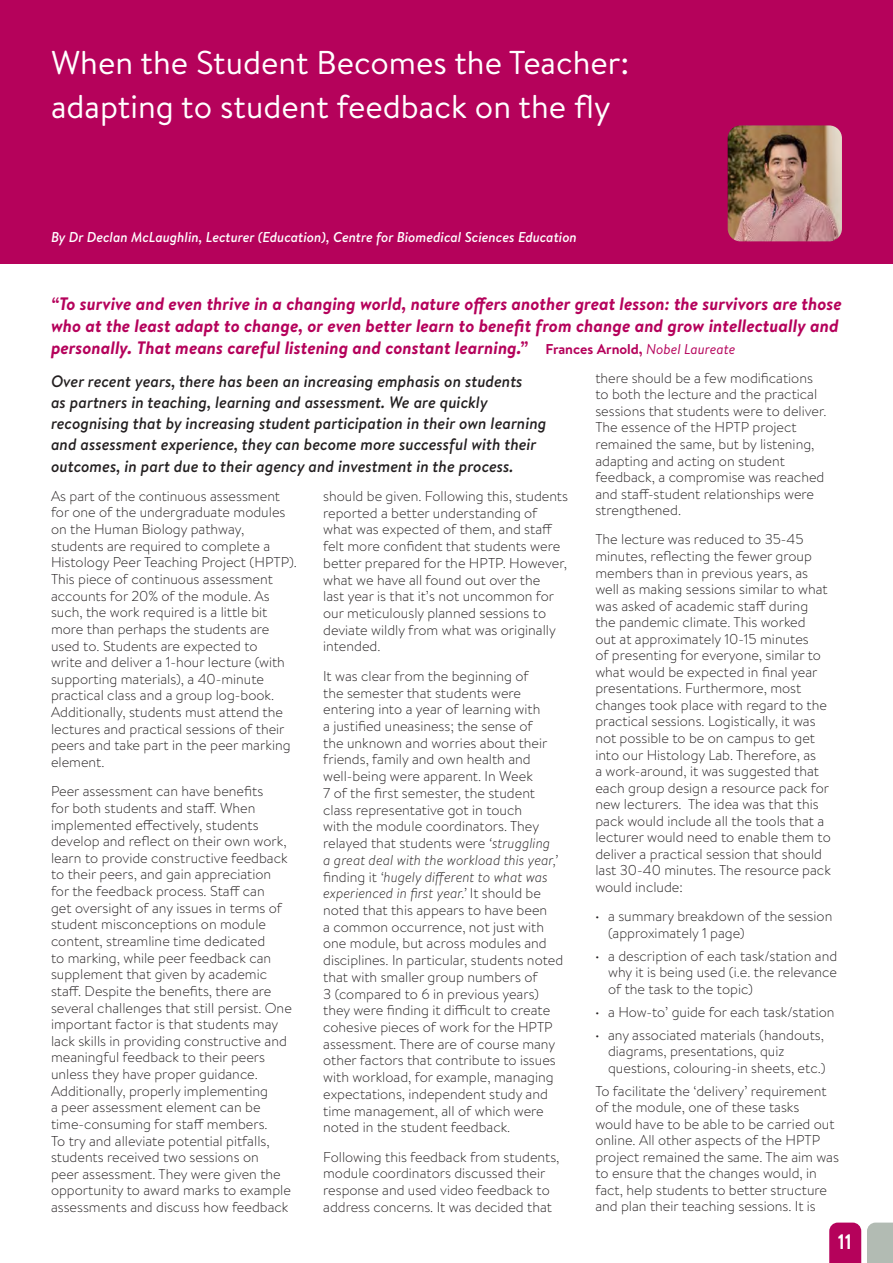
<style>
.page{position:relative;width:893px;height:1263px;background:#fff}
.page>*{position:absolute;margin:0;border:0;box-sizing:border-box;transform-origin:0 0}
.Main_heading__within{font:33px/44.2px "Brandon Text";color:#fff}
.t1{font:700 21px "Brandon Text";color:#fff;scale:.9 1}
._3_Bodytext{font:italic 700 18px/21.6px "Brandon Text";color:#b5025b}
.Lead_paragraph{font:italic 500 16.5px/21px "Brandon Text";color:#231f20}
._3_Bodytext-2{font:300 14.25px/16.6px "Brandon Text";color:#231f20}
.Main_heading__within-2{font:italic 500 14.25px "Brandon Text";color:#fff}
.s1{font-style:normal;font-size:14.25px}
.s2{font-weight:400;font-size:14.25px}
.s3{font-style:italic}
</style>
<div class="page">
<svg style="left:829px;top:1222px;width:32px;height:41px"></svg>
<svg style="left:867px;top:1222px;width:26px;height:41px"></svg>
<div style="left:0;top:0;width:893px;height:264px;background:#b5025b"></div>
<img style="left:728px;top:125px;width:114px;height:116px">
<p class="Main_heading__within" style="left:51px;top:39px;width:580px">When the Student Becomes the Teacher: adapting to student feedback on the fly</p>
<p class="Main_heading__within-2" style="left:51px;top:228px;width:527px">By Dr Declan McLaughlin, Lecturer (Education), Centre for Biomedical Sciences Education</p>
<p class="_3_Bodytext" style="left:51px;top:293px;width:792px">“To survive and even thrive in a changing world, nature offers another great lesson: the survivors are those who at the least adapt to change, or even better learn to benefit from change and grow intellectually and personally. That means careful listening and constant learning.” <span class="s1">Frances Arnold,</span> <span class="s2">Nobel Laureate</span></p>
<p class="Lead_paragraph" style="left:51px;top:371px;width:497px">Over recent years, there has been an increasing emphasis on students<br>as partners in teaching, learning and assessment. We are quickly recognising that by increasing student participation in their own learning and assessment experience, they can become more successful with their outcomes, in part due to their agency and investment in the process.</p>
<p class="_3_Bodytext-2" style="left:51px;top:487px;width:247px">As part of the continuous assessment for one of the undergraduate modules on the Human Biology pathway, students are required to complete a Histology Peer Teaching Project (HPTP).<br>This piece of continuous assessment accounts for 20% of the module. As such, the work required is a little bit more than perhaps the students are used to. Students are expected to<br>write and deliver a 1-hour lecture (with supporting materials), a 40-minute practical class and a group log-book.<br>Additionally, students must attend the lectures and practical sessions of their peers and take part in the peer marking element.</p>
<p class="_3_Bodytext-2" style="left:51px;top:782px;width:242px">Peer assessment can have benefits<br>for both students and staff. When implemented effectively, students develop and reflect on their own work, learn to provide constructive feedback to their peers, and gain appreciation for the feedback process. Staff can<br>get oversight of any issues in terms of student misconceptions on module content, streamline time dedicated<br>to marking, while peer feedback can supplement that given by academic staff. Despite the benefits, there are several challenges that still persist. One important factor is that students may lack skills in providing constructive and meaningful feedback to their peers unless they have proper guidance.<br>Additionally, properly implementing<br>a peer assessment element can be time-consuming for staff members.<br>To try and alleviate potential pitfalls, students received two sessions on<br>peer assessment. They were given the opportunity to award marks to example assessments and discuss how feedback</p>
<p class="_3_Bodytext-2" style="left:595px;top:369px;width:233px">there should be a few modifications to both the lecture and the practical sessions that students were to deliver.<br>The essence of the HPTP project remained the same, but by listening, adapting and acting on student feedback, a compromise was reached and staff-student relationships were strengthened.</p>
<p class="_3_Bodytext-2" style="left:595px;top:531px;width:237px">The lecture was reduced to 35-45 minutes, reflecting the fewer group members than in previous years, as well as making sessions similar to what was asked of academic staff during the pandemic climate. This worked<br>out at approximately 10-15 minutes<br>of presenting for everyone, similar to what would be expected in final year presentations. Furthermore, most changes took place with regard to the practical sessions. Logistically, it was not possible to be on campus to get into our Histology Lab. Therefore, as<br>a work-around, it was suggested that each group design a resource pack for new lecturers. The idea was that this pack would include all the tools that a lecturer would need to enable them to deliver a practical session that should last 30-40 minutes. The resource pack would include:</p>
<p class="_3_Bodytext-2" style="left:608px;top:907px;width:226px;text-indent:-13px">• a summary breakdown of the session (approximately 1 page)</p>
<p class="_3_Bodytext-2" style="left:608px;top:947px;width:231px;text-align:justify;text-indent:-13px">• a description of each task/station and why it is being used (i.e. the relevance of the task to the topic)</p>
<p class="_3_Bodytext-2" style="left:595px;top:1003px;width:241px">• a How-to’ guide for each task/station</p>
<p class="_3_Bodytext-2" style="left:608px;top:1026px;width:219px;text-indent:-13px">• any associated materials (handouts, diagrams, presentations, quiz questions, colouring-in sheets, etc.)</p>
<p class="_3_Bodytext-2" style="left:595px;top:1082px;width:245px">To facilitate the ‘delivery’ requirement of the module, one of these tasks would have to be able to be carried out online. All other aspects of the HPTP project remained the same. The aim was to ensure that the changes would, in fact, help students to better structure and plan their teaching sessions. It is</p>
<p class="_3_Bodytext-2" style="left:323px;top:487px;width:246px">should be given. Following this, students reported a better understanding of what was expected of them, and staff felt more confident that students were better prepared for the HPTP. However, what we have all found out over the<br>last year is that it’s not uncommon for our meticulously planned sessions to deviate wildly from what was originally intended.</p>
<p class="_3_Bodytext-2" style="left:323px;top:667px;width:242px">It was clear from the beginning of<br>the semester that students were entering into a year of learning with<br>a justified uneasiness; the sense of<br>the unknown and worries about their friends, family and own health and well-being were apparent. In Week<br>7 of the first semester, the student class representative got in touch<br>with the module coordinators. They relayed that students were <span class="s3">‘struggling<br>a great deal with the workload this year,’ </span>finding it <span class="s3">‘hugely different to what was experienced in first year.’</span> It should be noted that this appears to have been<br>a common occurrence, not just with one module, but across modules and disciplines. In particular, students noted that with smaller group numbers of<br>3 (compared to 6 in previous years) they were finding it difficult to create cohesive pieces of work for the HPTP assessment. There are of course many other factors that contribute to issues with workload, for example, managing expectations, independent study and time management, all of which were noted in the student feedback.</p>
<p class="_3_Bodytext-2" style="left:323px;top:1148px;width:238px">Following this feedback from students, module coordinators discussed their response and used video feedback to address concerns. It was decided that</p>
<h2 class="t1" style="left:838px;top:1227px;width:17px">11</h2>
</div>
